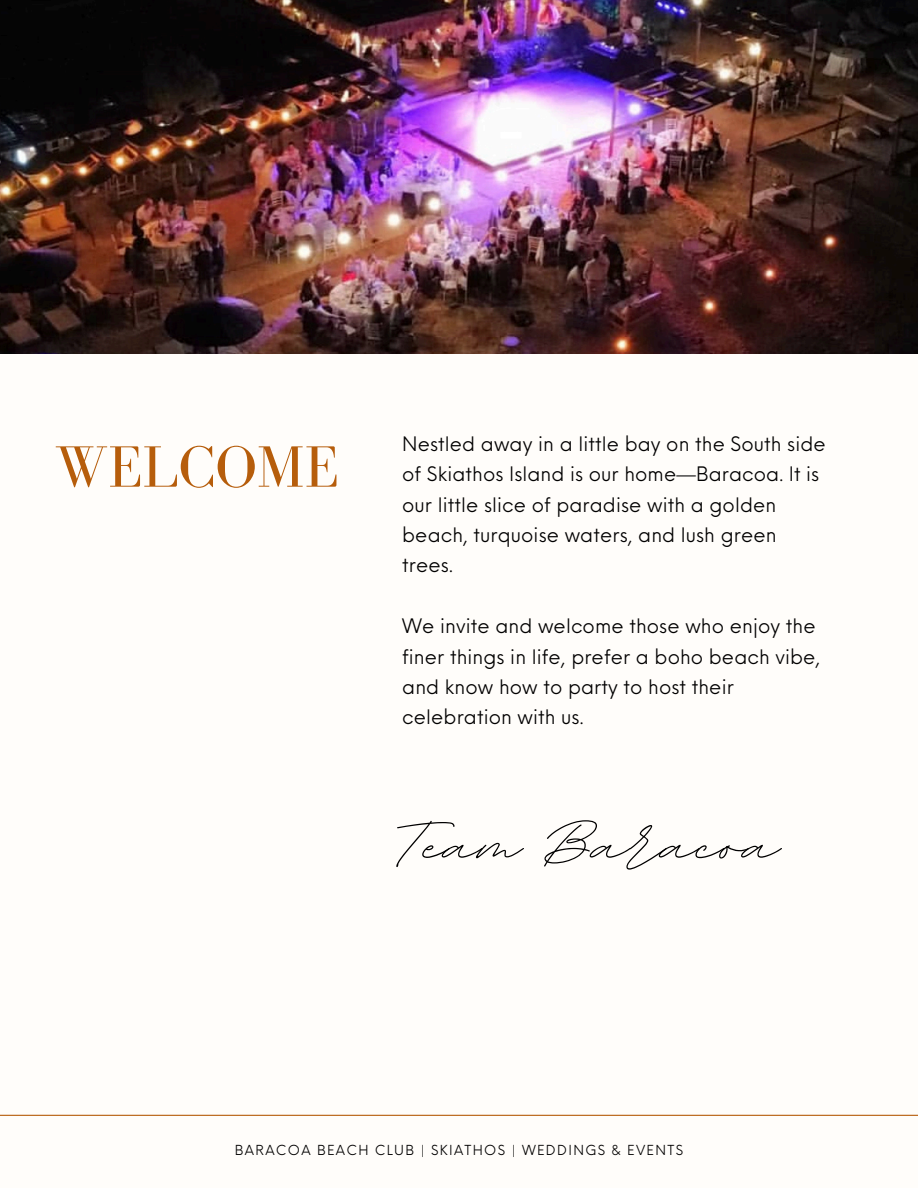
<style>
.page{position:relative;width:918px;height:1188px;background:#fffdfa}
.page>*{position:absolute;margin:0;border:0;box-sizing:border-box;transform-origin:0 0}
.t1{font:111px "BD Script";letter-spacing:.005em;color:#000}
.t2{font:60px "Bodoni FLF";color:#b65d0b}
.t3{font:19.5px/30.3px "Neue Einstellung";letter-spacing:.005em;color:#000}
.t4{font:13.5px "Neue Einstellung";letter-spacing:.1em;color:#000}
</style>
<div class="page">
<img style="left:0;top:0;width:918px;height:353px">
<hr style="left:0;top:1115px;width:918px;height:1px;background:#b65d0b">
<h1 class="t2" style="left:54px;top:434px;width:286px">WELCOME</h1>
<h2 class="t3" style="left:402px;top:427px;width:425px">Nestled away in a little bay on the South side of Skiathos Island is our home—Baracoa. It is our little slice of paradise with a golden beach, turquoise waters, and lush green trees.</h2>
<h3 class="t3" style="left:402px;top:609px;width:420px">We invite and welcome those who enjoy the finer things in life, prefer a boho beach vibe, and know how to party to host their celebration with us.</h3>
<h3 class="t1" style="left:394px;top:770px;width:387px">Team Baracoa</h3>
<p class="t4" style="left:235px;top:1138px;width:450px">BARACOA BEACH CLUB | SKIATHOS | WEDDINGS &amp; EVENTS</p>
</div>
